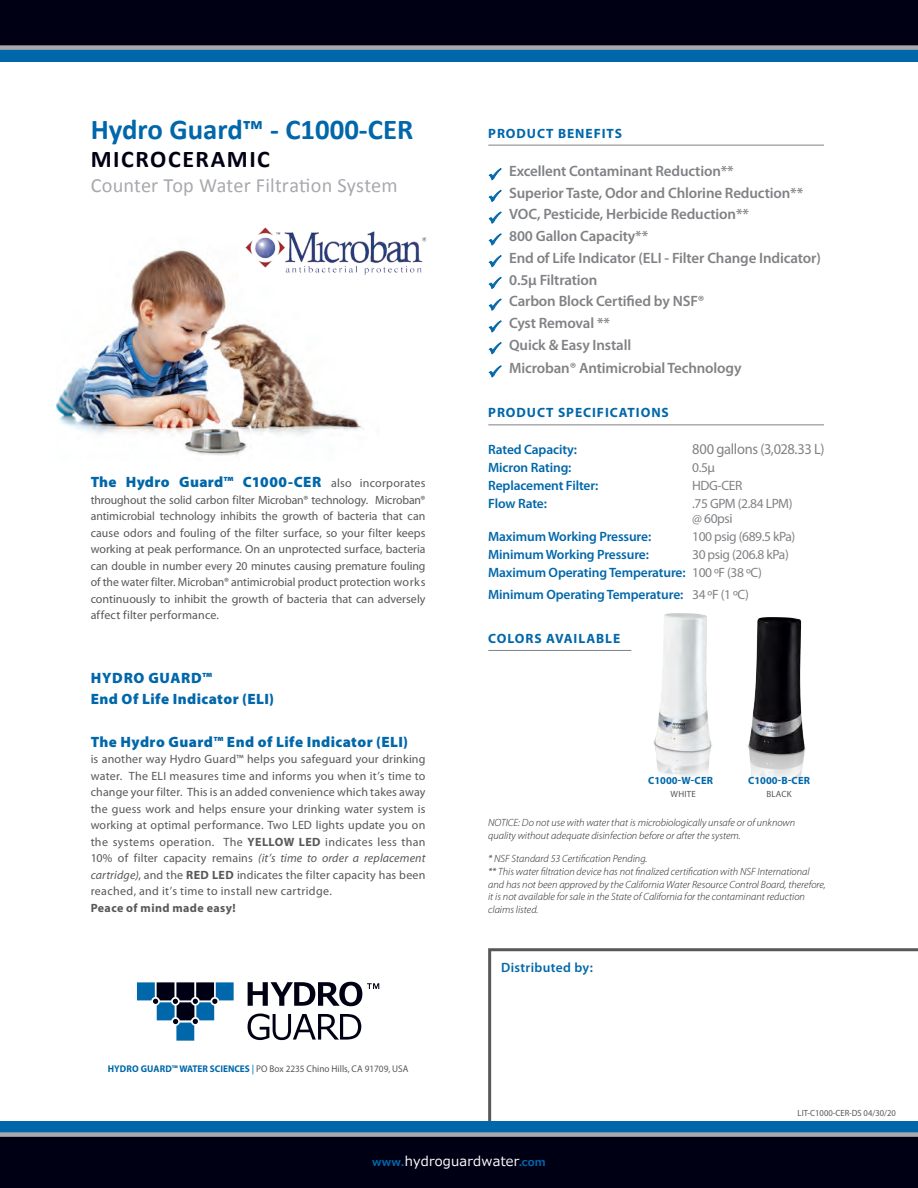
<style>
.page{position:relative;width:918px;height:1188px;background:#fff}
.page>*{position:absolute;margin:0;border:0;box-sizing:border-box;transform-origin:0 0}
.t1{font:700 28.8px "Calibri";color:#0067aa}
.t2{font:700 24px "Calibri";letter-spacing:.065em;color:#000015}
.t3{font:20.25px "Calibri";letter-spacing:.005em;color:#a8a9ad}
.t4{font:600 15px "Myriad Pro";letter-spacing:-.01em;color:#808285}
.t5{font:900 15px/20.7px "Myriad Pro";letter-spacing:.03em;color:#0067aa}
.t6{font:15px "Myriad Pro";letter-spacing:-.025em;color:#808285;scale:.96 1}
.t7{font:600 13.5px/18px "Myriad Pro";letter-spacing:-.01em;color:#0067aa}
.t8{font:700 13.5px "Myriad Pro";letter-spacing:.07em;color:#0067aa}
.t9{font:13.5px/15px "Myriad Pro";letter-spacing:-.03em;color:#808285}
.t10{font:600 13.5px "Myriad Pro";letter-spacing:.025em;color:#0067aa}
.t11{font:13.2px "Meiryo";letter-spacing:.02em;color:#fff}
.t12{font:12px/16.5px "Myriad Pro";letter-spacing:.02em;color:#57585a;text-align:justify}
.t13{font:700 12px "Myriad Pro";letter-spacing:.03em;color:#57585a}
.t14{font:italic 300 10.5px/12.8px "Myriad Pro";color:#231f20}
.t15{font:700 10.5px "Myriad Pro";letter-spacing:.005em;color:#0067aa}
.t16{font:9.75px "Myriad Pro";color:#57585a;scale:.95 1}
.t17{font:9px "Myriad Pro";color:#57585a;scale:.95 1}
.t18{font:9px "Myriad Pro";color:#57585a}
.s1{font-weight:400;font-size:12px;color:#57585a}
.s2{font-weight:700}
.s3{font-style:italic}
.s4{font-weight:700;color:#0067aa}
.s5{font-weight:600;color:#247ab8}
.s6{color:#0067aa}
.s7{font-weight:400;color:#808285}
.s8{font-weight:700;font-size:10.65px;color:#0067aa}
</style>
<div class="page">
<svg style="left:488px;top:948px;width:430px;height:173px"></svg>
<div style="left:0;top:0;width:918px;height:48px;background:#000015"></div>
<div style="left:0;top:48px;width:918px;height:14px;background:#0067aa"></div>
<div style="left:0;top:45px;width:918px;height:5px;background:#a8a9ad"></div>
<svg style="left:248px;top:1014px;width:113px;height:26px"></svg>
<svg style="left:137px;top:982px;width:97px;height:59px"></svg>
<svg style="left:248px;top:982px;width:131px;height:24px"></svg>
<div style="left:0;top:1135px;width:918px;height:53px;background:#000015"></div>
<div style="left:0;top:1121px;width:918px;height:15px;background:#0067aa"></div>
<div style="left:0;top:1132px;width:918px;height:5px;background:#a8a9ad"></div>
<hr style="left:488px;top:145px;width:336px;height:1px;background:#808285">
<hr style="left:488px;top:424px;width:336px;height:1px;background:#808285">
<hr style="left:488px;top:650px;width:143px;height:1px;background:#808285">
<img style="left:56px;top:247px;width:307px;height:209px">
<img style="left:246px;top:228px;width:181px;height:48px">
<img style="left:653px;top:613px;width:59px;height:164px">
<img style="left:747px;top:617px;width:59px;height:163px">
<h1 class="t1" style="left:91px;top:111px;width:324px">Hydro Guard™ - C1000-CER</h1>
<h2 class="t2" style="left:91px;top:144px;width:181px">MICROCERAMIC</h2>
<h3 class="t3" style="left:91px;top:172px;width:308px">Counter Top Water Filtration System</h3>
<p class="t5" style="left:91px;top:472px;width:336px">The Hydro Guard™ C1000-CER <span class="s1">also incorporates</span></p>
<p class="t12" style="left:91px;top:491px;width:336px">throughout the solid carbon filter Microban® technology. Microban® antimicrobial technology inhibits the growth of bacteria that can cause odors and fouling of the filter surface, so your filter keeps working at peak performance. On an unprotected surface, bacteria can double in number every 20 minutes causing premature fouling of the water filter. Microban® antimicrobial product protection works continuously to inhibit the growth of bacteria that can adversely affect filter performance.</p>
<p class="t5" style="left:91px;top:668px;width:185px">HYDRO GUARD™<br>End Of Life Indicator (ELI)</p>
<p class="t5" style="left:91px;top:732px;width:319px">The Hydro Guard™ End of Life Indicator (ELI)</p>
<p class="t12" style="left:91px;top:751px;width:336px">is another way Hydro Guard™ helps you safeguard your drinking water. The ELI measures time and informs you when it’s time to change your filter. This is an added convenience which takes away the guess work and helps ensure your drinking water system is working at optimal performance. Two LED lights update you on the systems operation. The <span class="s2">YELLOW LED</span> indicates less than 10% of filter capacity remains <span class="s3">(it’s time to order a replacement cartridge)</span>, and the <span class="s2">RED LED</span> indicates the filter capacity has been reached, and it’s time to install new cartridge.</p>
<p class="t13" style="left:91px;top:900px;width:146px">Peace of mind made easy!</p>
<p class="t16" style="left:108px;top:1062px;width:318px"><span class="s4">HYDRO GUARD™ WATER SCIENCES</span> <span class="s5">|</span> PO Box 2235 Chino Hills, CA 91709, USA</p>
<p class="t8" style="left:488px;top:124px;width:135px">PRODUCT BENEFITS</p>
<p class="t4" style="left:488px;top:161px;width:247px"><span class="s6">✓</span> Excellent Contaminant Reduction**</p>
<p class="t4" style="left:488px;top:183px;width:317px"><span class="s6">✓</span> Superior Taste, Odor and Chlorine Reduction**</p>
<p class="t4" style="left:488px;top:205px;width:262px"><span class="s6">✓</span> VOC, Pesticide, Herbicide Reduction**</p>
<p class="t4" style="left:488px;top:227px;width:162px"><span class="s6">✓</span> 800 Gallon Capacity**</p>
<p class="t4" style="left:488px;top:248px;width:334px"><span class="s6">✓</span> End of Life Indicator (ELI - Filter Change Indicator)</p>
<p class="t4" style="left:488px;top:270px;width:111px"><span class="s6">✓</span> 0.5µ Filtration</p>
<p class="t4" style="left:488px;top:292px;width:218px"><span class="s6">✓</span> Carbon Block Certified by NSF®</p>
<p class="t4" style="left:488px;top:314px;width:123px"><span class="s6">✓</span> Cyst Removal **</p>
<p class="t4" style="left:488px;top:335px;width:145px"><span class="s6">✓</span> Quick &amp; Easy Install</p>
<p class="t4" style="left:488px;top:359px;width:255px"><span class="s6">✓</span> Microban® Antimicrobial Technology</p>
<p class="t8" style="left:488px;top:404px;width:182px">PRODUCT SPECIFICATIONS</p>
<p class="t7" style="left:488px;top:440px;width:90px">Rated Capacity:</p>
<p class="t6" style="left:692px;top:440px;width:140px">800 gallons (3,028.33 L)</p>
<p class="t7" style="left:488px;top:458px;width:85px">Micron Rating:</p>
<p class="t9" style="left:692px;top:460px;width:24px">0.5µ</p>
<p class="t7" style="left:488px;top:476px;width:112px">Replacement Filter:</p>
<p class="t9" style="left:692px;top:478px;width:52px">HDG-CER</p>
<p class="t7" style="left:488px;top:494px;width:60px">Flow Rate:</p>
<p class="t9" style="left:692px;top:496px;width:102px">.75 GPM (2.84 LPM) @ 60psi</p>
<p class="t7" style="left:488px;top:527px;width:165px">Maximum Working Pressure:</p>
<p class="t9" style="left:692px;top:529px;width:105px">100 psig (689.5 kPa)</p>
<p class="t7" style="left:488px;top:545px;width:162px">Minimum Working Pressure:</p>
<p class="t7" style="left:488px;top:545px;width:302px;text-indent:204px"><span class="s7">30 psig (206.8 kPa)<br></span>Maximum Operating Temperature: <span class="s7">100 oF (38 oC)</span></p>
<p class="t7" style="left:488px;top:585px;width:262px">Minimum Operating Temperature: <span class="s7">34 oF (1 oC)</span></p>
<p class="t8" style="left:488px;top:630px;width:134px">COLORS AVAILABLE</p>
<p class="t15" style="left:748px;top:773px;width:64px">C1000-B-CER</p>
<p class="t14" style="left:488px;top:816px;width:309px">NOTICE: Do not use with water that is microbiologically unsafe or of unknown quality without adequate disinfection before or after the system.</p>
<p class="t14" style="left:488px;top:852px;width:339px">* NSF Standard 53 Certification Pending.<br>** This water filtration device has not finalized certification with NSF International and has not been approved by the California Water Resource Control Board, therefore, it is not available for sale in the State of California for the contaminant reduction claims listed.</p>
<p class="t15" style="left:648px;top:773px;width:66px">C1000-W-CER</p>
<p class="t18" style="left:767px;top:789px;width:27px">BLACK</p>
<p class="t18" style="left:671px;top:789px;width:27px">WHITE</p>
<p class="t10" style="left:501px;top:959px;width:93px">Distributed by:</p>
<p class="t17" style="left:798px;top:1108px;width:105px">LIT-C1000-CER-DS 04/30/20</p>
<p class="t11" style="left:372px;top:1152px;width:175px"><span class="s8">www.</span>hydroguardwater<span class="s8">.com</span></p>
</div>
